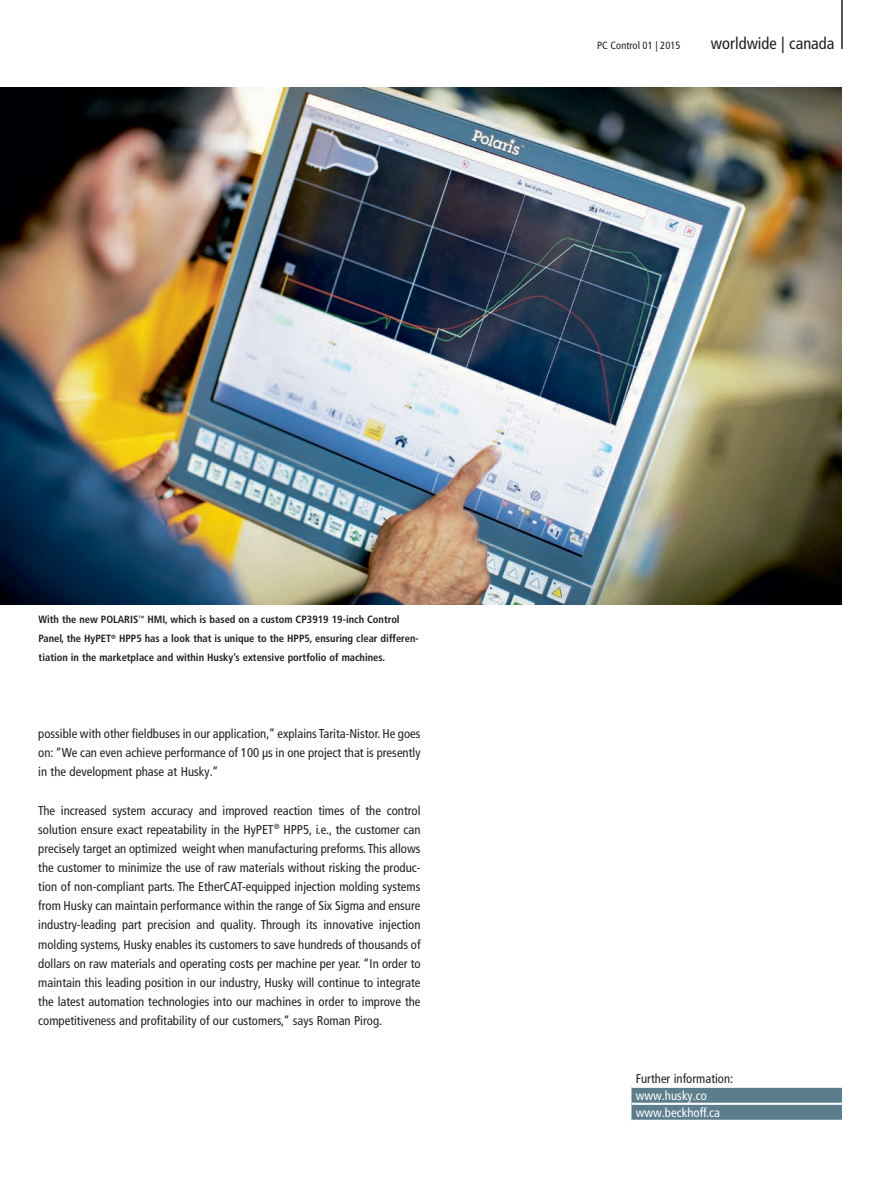
<style>
.page{position:relative;width:893px;height:1191px;background:#fff}
.page>*{position:absolute;margin:0;border:0;box-sizing:border-box;transform-origin:0 0}
.t1{font:condensed 16.5px "Frutiger LT Pro";color:#231f20}
.t2{font:condensed 12.75px/19.2px "Frutiger LT Pro";color:#231f20;text-align:justify}
.t3{font:condensed 12.75px/17px "Frutiger LT Pro";color:#fff}
.t4{font:700 condensed 10.5px/19.2px "Frutiger LT Pro";color:#231f20}
.t5{font:condensed 10.5px "Frutiger LT Pro";color:#231f20}
</style>
<div class="page">
<img style="left:0;top:87px;width:842px;height:517px">
<hr style="left:841px;top:0;width:2px;height:49px;background:#231f20">
<svg style="left:631px;top:1087px;width:211px;height:32px;background:#648492"></svg>
<hr style="left:631px;top:1102px;width:211px;height:2px;background:#fff">
<p class="t5" style="left:597px;top:39px;width:85px">PC Control 01 | 2015</p>
<p class="t1" style="left:711px;top:34px;width:125px">worldwide | canada</p>
<p class="t4" style="left:39px;top:610px;width:382px">With the new POLARIS<sup>™</sup> HMI, which is based on a custom CP3919 19-inch Control<br>Panel, the HyPET<sup>®</sup> HPP5 has a look that is unique to the HPP5, ensuring clear differen&shy;tiation in the marketplace and within Husky’s extensive portfolio of machines.</p>
<p class="t2" style="left:38px;top:724px;width:384px">possible with other fieldbuses in our application,” explains Tarita-Nistor. He goes on: “We can even achieve performance of 100 μs in one project that is presently in the development phase at Husky.”</p>
<p class="t2" style="left:38px;top:800px;width:384px">The increased system accuracy and improved reaction times of the control solution ensure exact repeatability in the HyPET<sup>®</sup> HPP5, i.e., the customer can precisely target an optimized weight when manufacturing preforms. This allows the customer to minimize the use of raw materials without risking the produc&shy;tion of non-compliant parts. The EtherCAT-equipped injection molding systems from Husky can maintain performance within the range of Six Sigma and ensure industry-leading part precision and quality. Through its innovative injection molding systems, Husky enables its customers to save hundreds of thousands of dollars on raw materials and operating costs per machine per year. “In order to maintain this leading position in our industry, Husky will continue to integrate the latest automation technologies into our machines in order to improve the competitiveness and profitability of our customers,” says Roman Pirog.</p>
<p class="t2" style="left:636px;top:1068px;width:99px">Further information:</p>
<p class="t3" style="left:636px;top:1087px;width:86px">www.husky.co www.beckhoff.ca</p>
</div>
